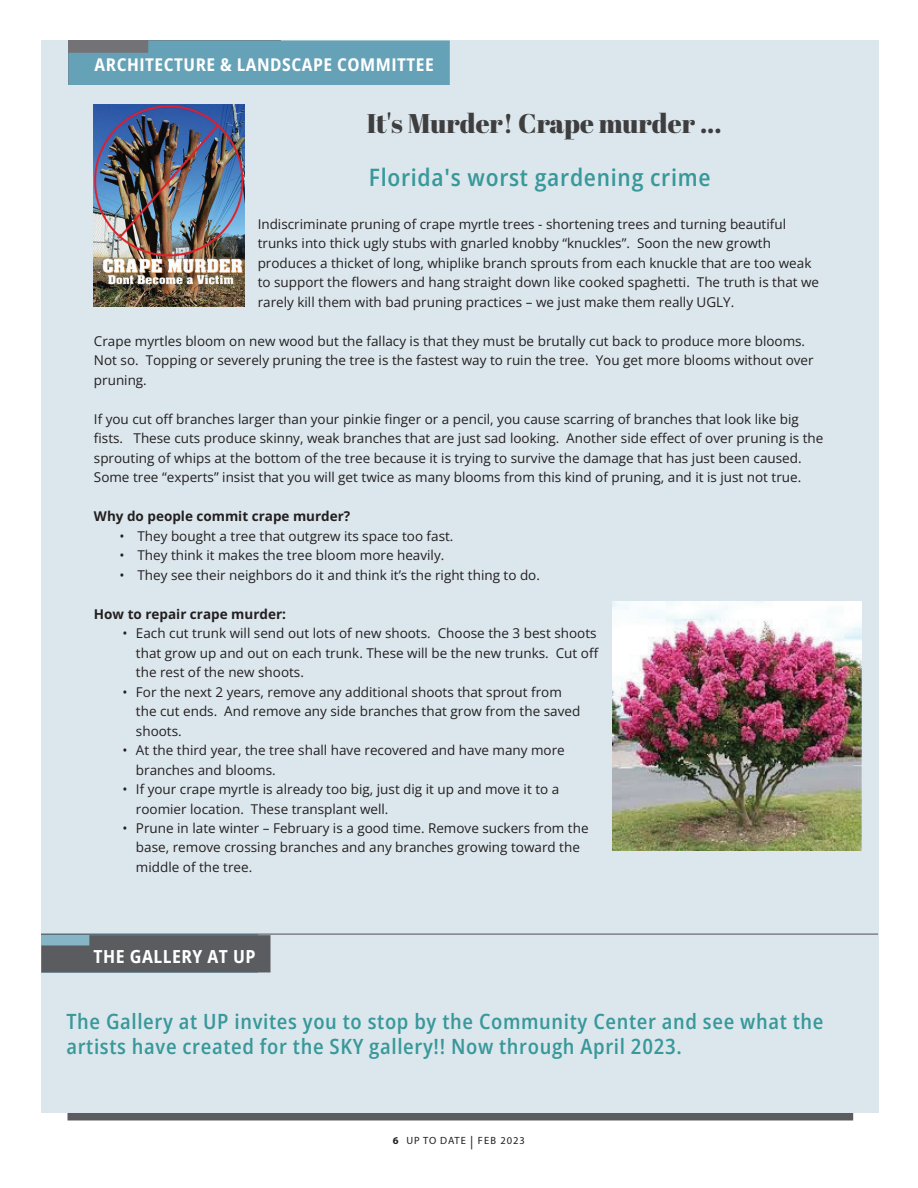
<style>
.page{position:relative;width:918px;height:1188px;background:#fff}
.page>*{position:absolute;margin:0;border:0;box-sizing:border-box;transform-origin:0 0}
.t1{font:27px "Abril Fatface";color:#3e3e3f}
.t2{font:600 semi-condensed 24px "Open Sans";letter-spacing:.03em;color:#38989a}
.t3{font:600 semi-condensed 21px/25.2px "Open Sans";letter-spacing:.03em;color:#38989a}
.t4{font:700 semi-condensed 18px "Open Sans";letter-spacing:.03em;color:#fff}
.t5{font:700 semi-condensed 17.55px "Open Sans";letter-spacing:.03em;color:#fff}
.t6{font:13.5px/19.5px "Open Sans";color:#231f20}
.t7{font:700 13.5px "Open Sans";color:#231f20}
.t8{font:10.5px "Myriad Pro";letter-spacing:.095em;color:#231f20}
.s1{font-weight:700}
.s2{font-size:13.5px}
</style>
<div class="page">
<div style="left:41px;top:40px;width:837px;height:1073px;background:#dce7ed"></div>
<div style="left:68px;top:1113px;width:785px;height:7px;background:#5b5c60"></div>
<svg style="left:68px;top:40px;width:213px;height:1px"></svg>
<div style="left:68px;top:41px;width:382px;height:44px;background:#65a2b7"></div>
<img style="left:94px;top:104px;width:150px;height:203px">
<img style="left:612px;top:601px;width:250px;height:249px">
<svg style="left:41px;top:935px;width:230px;height:38px"></svg>
<hr style="left:41px;top:933px;width:837px;height:2px;background:#231f20">
<p class="t5" style="left:95px;top:52px;width:341px">ARCHITECTURE &amp; LANDSCAPE COMMITTEE</p>
<h1 class="t1" style="left:367px;top:104px;width:356px">It's Murder! Crape murder ...</h1>
<h2 class="t2" style="left:369px;top:160px;width:343px">Florida's worst gardening crime</h2>
<p class="t6" style="left:258px;top:214px;width:563px">Indiscriminate pruning of crape myrtle trees - shortening trees and turning beautiful trunks into thick ugly stubs with gnarled knobby “knuckles”. Soon the new growth produces a thicket of long, whiplike branch sprouts from each knuckle that are too weak to support the flowers and hang straight down like cooked spaghetti. The truth is that we rarely kill them with bad pruning practices – we just make them really UGLY.</p>
<p class="t6" style="left:94px;top:331px;width:721px">Crape myrtles bloom on new wood but the fallacy is that they must be brutally cut back to produce more blooms.<br>Not so. Topping or severely pruning the tree is the fastest way to ruin the tree. You get more blooms without over pruning.</p>
<p class="t6" style="left:94px;top:409px;width:731px">If you cut off branches larger than your pinkie finger or a pencil, you cause scarring of branches that look like big fists. These cuts produce skinny, weak branches that are just sad looking. Another side effect of over pruning is the sprouting of whips at the bottom of the tree because it is trying to survive the damage that has just been caused.<br>Some tree “experts” insist that you will get twice as many blooms from this kind of pruning, and it is just not true.</p>
<p class="t7" style="left:94px;top:507px;width:258px">Why do people commit crape murder?</p>
<p class="t6" style="left:119px;top:526px;width:336px">• They bought a tree that outgrew its space too fast.</p>
<p class="t6" style="left:119px;top:545px;width:326px">• They think it makes the tree bloom more heavily.</p>
<p class="t6" style="left:119px;top:565px;width:422px">• They see their neighbors do it and think it’s the right thing to do.</p>
<p class="t7" style="left:94px;top:604px;width:194px">How to repair crape murder:</p>
<p class="t6" style="left:136px;top:623px;width:464px;text-indent:-14px">• Each cut trunk will send out lots of new shoots. Choose the 3 best shoots that grow up and out on each trunk. These will be the new trunks. Cut off the rest of the new shoots.</p>
<p class="t6" style="left:136px;top:682px;width:446px;text-indent:-14px">• For the next 2 years, remove any additional shoots that sprout from the cut ends. And remove any side branches that grow from the saved shoots.</p>
<p class="t6" style="left:136px;top:740px;width:430px;text-indent:-14px">• At the third year, the tree shall have recovered and have many more branches and blooms.</p>
<p class="t6" style="left:136px;top:779px;width:425px;text-indent:-14px">• If your crape myrtle is already too big, just dig it up and move it to a roomier location. These transplant well.</p>
<p class="t6" style="left:136px;top:818px;width:454px;text-indent:-14px">• Prune in late winter – February is a good time. Remove suckers from the base, remove crossing branches and any branches growing toward the middle of the tree.</p>
<h3 class="t4" style="left:94px;top:944px;width:163px">THE GALLERY AT UP</h3>
<h3 class="t3" style="left:66px;top:1008px;width:759px">The Gallery at UP invites you to stop by the Community Center and see what the artists have created for the SKY gallery!! Now through April 2023.</h3>
<p class="t8" style="left:393px;top:1134px;width:134px"><span class="s1">6</span> UP TO DATE <span class="s2">|</span> FEB 2023</p>
</div>
